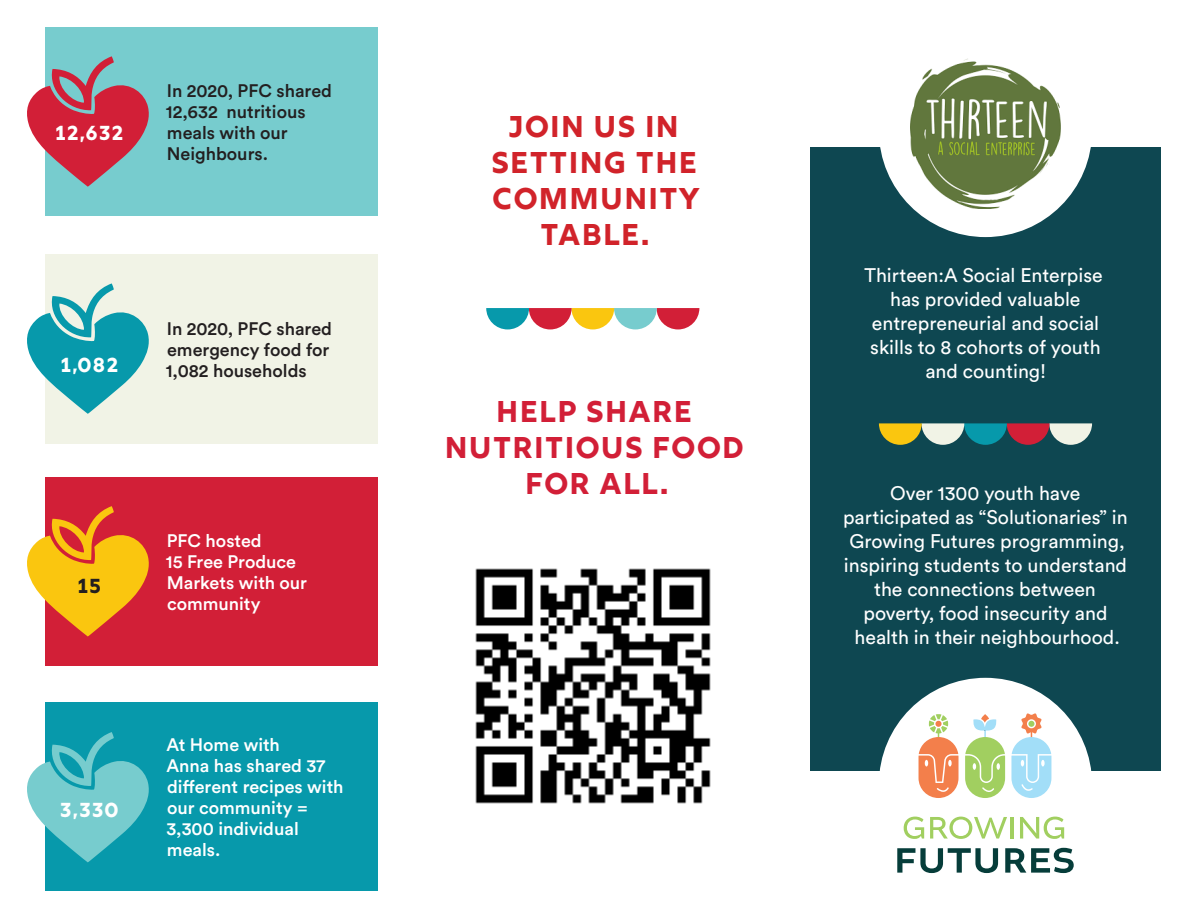
<style>
.page{position:relative;width:1188px;height:918px;background:#fff}
.page>*{position:absolute;margin:0;border:0;box-sizing:border-box;transform-origin:0 0}
.t1{font:30px/36px "Rig Bold Face";color:#d1232a;text-align:center}
.t2{font:30px/36px "Rig Bold Face";color:#d21f37;text-align:center}
.numbde-lg{font:20.25px "Rig Bold Face";color:#fff}
.numbde-lg-2{font:20.25px "Rig Bold Face";color:#231f20}
.body{font:19.5px/24px "Circular Std";color:#fff;text-align:center}
.numbers-sm{font:500 18px/21px "Circular Std";color:#fff}
.numbers-sm-2{font:500 18px/21px "Circular Std";color:#231f20}
</style>
<div class="page">
<div style="left:810px;top:147px;width:351px;height:624px;background:#0e4751"></div>
<div style="left:879px;top:24px;width:213px;height:213px;background:#fff;border-radius:50%"></div>
<div style="left:879px;top:678px;width:213px;height:213px;background:#fff;border-radius:50%"></div>
<div style="left:45px;top:27px;width:333px;height:189px;background:#77ccce"></div>
<div style="left:45px;top:254px;width:333px;height:189px;background:#f1f3e6"></div>
<div style="left:45px;top:477px;width:333px;height:189px;background:#d21f37"></div>
<div style="left:45px;top:702px;width:333px;height:189px;background:#0799ab"></div>
<svg style="left:27px;top:56px;width:122px;height:131px"></svg>
<svg style="left:27px;top:506px;width:122px;height:131px"></svg>
<svg style="left:27px;top:732px;width:122px;height:130px"></svg>
<svg style="left:27px;top:283px;width:122px;height:131px"></svg>
<img style="left:475px;top:568px;width:236px;height:236px">
<svg style="left:486px;top:308px;width:213px;height:21px"></svg>
<svg style="left:879px;top:423px;width:213px;height:22px"></svg>
<img style="left:911px;top:58px;width:149px;height:150px">
<svg style="left:1011px;top:713px;width:40px;height:85px"></svg>
<svg style="left:919px;top:714px;width:40px;height:84px"></svg>
<svg style="left:965px;top:714px;width:40px;height:84px"></svg>
<svg style="left:904px;top:817px;width:20px;height:22px"></svg>
<svg style="left:930px;top:817px;width:77px;height:22px"></svg>
<hr style="left:1011px;top:817px;width:3px;height:22px;background:#a1cf60">
<svg style="left:1020px;top:817px;width:44px;height:22px"></svg>
<svg style="left:897px;top:848px;width:101px;height:25px"></svg>
<svg style="left:1005px;top:848px;width:69px;height:25px"></svg>
<p class="numbde-lg" style="left:55px;top:121px;width:70px">12,632</p>
<p class="numbers-sm-2" style="left:166px;top:80px;width:168px">In 2020, PFC shared<br>12,632 nutritious meals with our<br>Neighbours.</p>
<p class="numbde-lg" style="left:60px;top:352px;width:60px">1,082</p>
<p class="numbers-sm-2" style="left:166px;top:318px;width:168px">In 2020, PFC shared emergency food for<br>1,082 households</p>
<p class="numbde-lg-2" style="left:77px;top:574px;width:26px">15</p>
<p class="numbers-sm" style="left:166px;top:530px;width:143px">PFC hosted<br>15 Free Produce<br>Markets with our community</p>
<p class="numbde-lg" style="left:59px;top:797px;width:61px">3,330</p>
<p class="numbers-sm" style="left:166px;top:734px;width:178px">At Home with<br>Anna has shared 37 different recipes with our community =<br>3,300 individual meals.</p>
<p class="t1" style="left:491px;top:111px;width:211px">JOIN US IN<br>SETTING THE<br>COMMUNITY<br>TABLE.</p>
<p class="t2" style="left:444px;top:396px;width:302px">HELP SHARE<br>NUTRITIOUS FOOD<br>FOR ALL.</p>
<p class="body" style="left:864px;top:263px;width:240px">Thirteen:A Social Enterpise has provided valuable entrepreneurial and social skills to 8 cohorts of youth and counting!</p>
<p class="body" style="left:843px;top:481px;width:286px">Over 1300 youth have participated as “Solutionaries” in<br>Growing Futures programming, inspiring students to understand the connections between poverty, food insecurity and health in their neighbourhood.</p>
</div>
